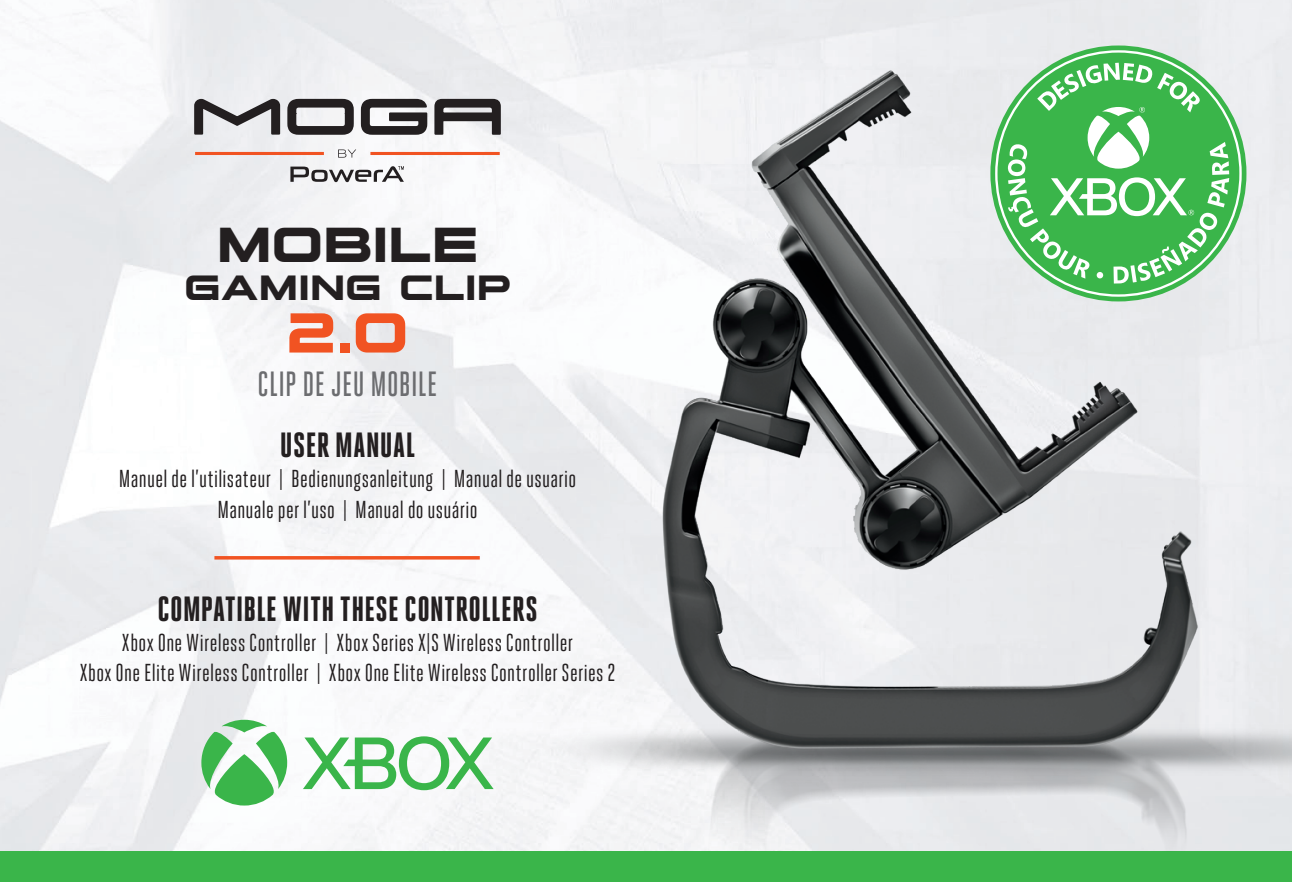
<style>
.page{position:relative;width:1292px;height:882px;background:#fff}
.page>*{position:absolute;margin:0;border:0;box-sizing:border-box;transform-origin:0 0}
.t1{font:56px "Future Tense";color:#f15322;scale:.95 1}
.t2{font:49px "Future Tense";color:#231f20;scale:.95 1}
.t3{font:800 35px "Heroic Condensed";letter-spacing:.01em;color:#231f20}
.t4{font:500 35px "Heroic Condensed";letter-spacing:.01em;color:#6c6d70;scale:.95 1}
.t5{font:35px "Future Tense";letter-spacing:.01em;color:#231f20;scale:.95 1}
.t6{font:24.5px/30.8px "Heroic Condensed";letter-spacing:.01em;color:#231f20;text-align:center}
</style>
<div class="page">
<svg style="left:193px;top:98px;width:309px;height:38px"></svg>
<svg style="left:290px;top:166px;width:114px;height:16px"></svg>
<svg style="left:338px;top:150px;width:18px;height:8px"></svg>
<hr style="left:195px;top:152px;width:129px;height:3px;background:#f15322">
<hr style="left:370px;top:152px;width:130px;height:3px;background:#f15322">
<div style="left:0;top:851px;width:1292px;height:31px;background:#3ab54a"></div>
<svg style="left:303px;top:736px;width:190px;height:54px"></svg>
<svg style="left:201px;top:720px;width:86px;height:86px"></svg>
<svg style="left:214px;top:556px;width:266px;height:4px"></svg>
<img style="left:536px;top:35px;width:756px;height:816px">
<svg style="left:994px;top:49px;width:248px;height:249px;background:#aedab6"></svg>
<svg style="left:1007px;top:63px;width:222px;height:221px;background:#6bc677"></svg>
<h2 class="t2" style="left:217px;top:210px;width:277px">MOBILE</h2>
<h3 class="t5" style="left:184px;top:263px;width:345px">GAMING CLIP</h3>
<h1 class="t1" style="left:286px;top:293px;width:130px">2.0</h1>
<h3 class="t4" style="left:257px;top:365px;width:191px">CLIP DE JEU MOBILE</h3>
<h3 class="t3" style="left:280px;top:426px;width:137px">USER MANUAL</h3>
<p class="t6" style="left:119px;top:463px;width:459px">Manuel de l’utilisateur | Bedienungsanleitung | Manual de usuario<br>Manuale per l’uso | Manual do usuário</p>
<h3 class="t3" style="left:157px;top:590px;width:382px">COMPATIBLE WITH THESE CONTROLLERS</h3>
<p class="t6" style="left:80px;top:627px;width:537px">Xbox One Wireless Controller | Xbox Series X|S Wireless Controller<br>Xbox One Elite Wireless Controller | Xbox One Elite Wireless Controller Series 2</p>
</div>
